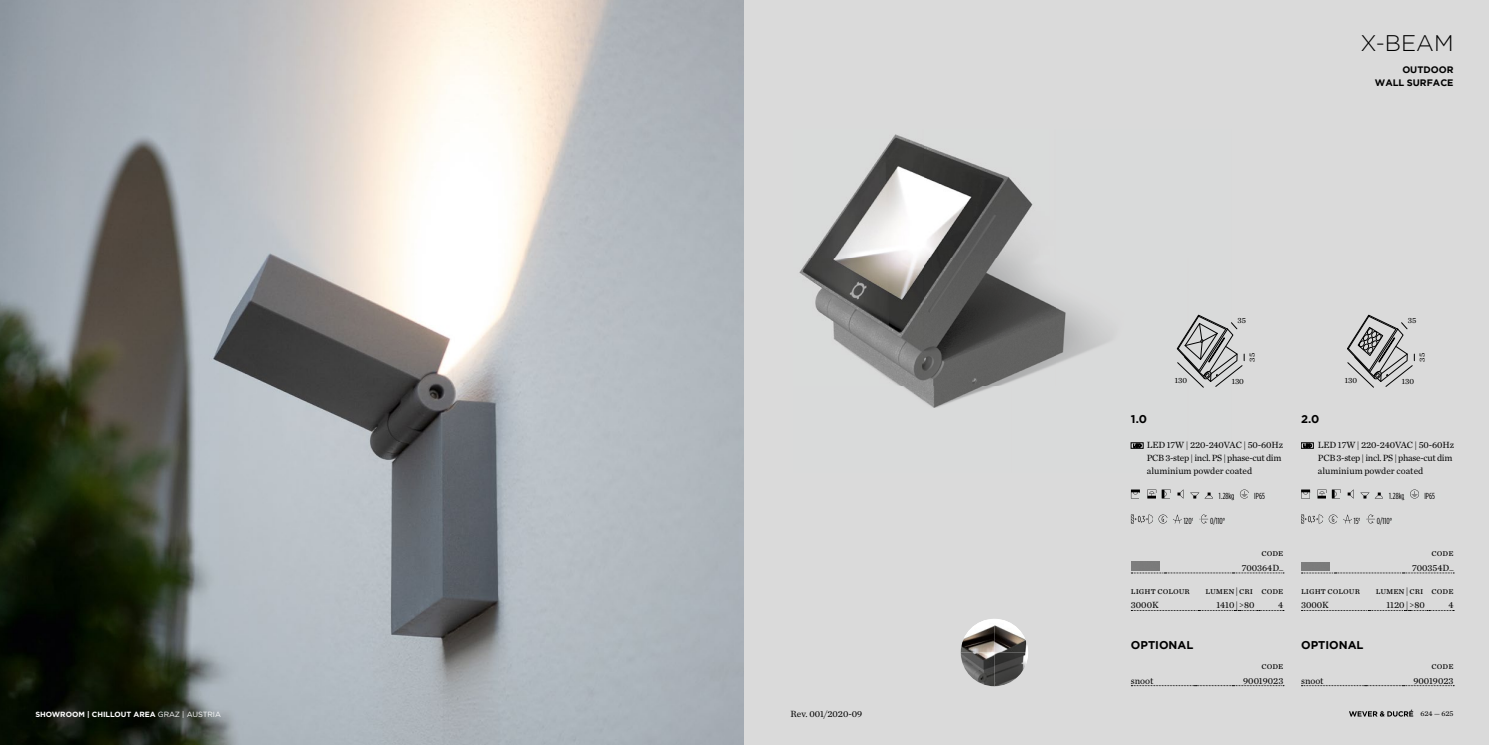
<style>
.page{position:relative;width:1489px;height:745px;background:#fff}
.page>*{position:absolute;margin:0;border:0;box-sizing:border-box;transform-origin:0 0}
.t1{font:300 22.5px "Gotham";color:#000}
.t2{font:700 11.25px "Gotham";color:#000}
.t3{font:9.38px/14.8px "Chronicle Text G1";color:#000;text-align:right}
.t4{font:9.38px "Chronicle Text G1";letter-spacing:-.03em;color:#000}
.t5{font:700 9.38px/12.5px "Gotham";color:#000;text-align:right}
.t6{font:8.75px "Gotham Condensed";color:#000}
.t7{font:8.12px "Chronicle Text G1";color:#000}
.t8{font:700 7.5px "Gotham HTF";letter-spacing:-.005em;color:#fff}
.t9{font:7.5px "Chronicle Text G1";color:#000}
.s1{font-weight:400}
</style>
<div class="page">
<img style="left:0;top:0;width:744px;height:744px">
<div style="left:744px;top:0;width:744px;height:744px;background:#dadada"></div>
<img style="left:799px;top:134px;width:405px;height:315px">
<img style="left:960px;top:619px;width:68px;height:66px">
<svg style="left:1176px;top:314px;width:68px;height:73px"></svg>
<svg style="left:1133px;top:444px;width:8px;height:2px"></svg>
<div style="left:1130px;top:442px;width:13px;height:6px;border:1px solid #000"></div>
<svg style="left:1130px;top:489px;width:83px;height:9px"></svg>
<svg style="left:1240px;top:489px;width:9px;height:9px"></svg>
<svg style="left:1130px;top:514px;width:52px;height:9px"></svg>
<svg style="left:1199px;top:514px;width:10px;height:9px"></svg>
<svg style="left:1347px;top:314px;width:67px;height:73px"></svg>
<svg style="left:1303px;top:444px;width:8px;height:2px"></svg>
<div style="left:1300px;top:442px;width:13px;height:6px;border:1px solid #000"></div>
<svg style="left:1301px;top:489px;width:82px;height:9px"></svg>
<svg style="left:1410px;top:489px;width:9px;height:9px"></svg>
<svg style="left:1301px;top:514px;width:51px;height:9px"></svg>
<svg style="left:1366px;top:514px;width:9px;height:9px"></svg>
<svg style="left:1131px;top:572px;width:152px;height:1px"></svg>
<svg style="left:1301px;top:572px;width:152px;height:1px"></svg>
<svg style="left:1349px;top:709px;width:63px;height:7px"></svg>
<p class="t8" style="left:35px;top:709px;width:187px">SHOWROOM | CHILLOUT AREA <span class="s1">GRAZ | AUSTRIA</span></p>
<h1 class="t1" style="left:1360px;top:29px;width:94px">X-BEAM</h1>
<p class="t5" style="left:1374px;top:63px;width:80px">OUTDOOR<br>WALL SURFACE</p>
<p class="t2" style="left:1130px;top:411px;width:17px">1.0</p>
<p class="t7" style="left:1237px;top:314px;width:10px">35</p>
<p class="t7" style="left:1245px;top:361px;width:10px;rotate:-90deg">35</p>
<p class="t7" style="left:1174px;top:374px;width:14px">130</p>
<p class="t7" style="left:1231px;top:375px;width:14px">130</p>
<p class="t2" style="left:1300px;top:411px;width:20px">2.0</p>
<p class="t7" style="left:1407px;top:314px;width:10px">35</p>
<p class="t7" style="left:1415px;top:361px;width:10px;rotate:-90deg">35</p>
<p class="t7" style="left:1344px;top:374px;width:14px">130</p>
<p class="t7" style="left:1401px;top:375px;width:14px">130</p>
<p class="t3" style="left:1146px;top:437px;width:138px">LED 17W | 220-240VAC | 50-60Hz</p>
<p class="t3" style="left:1317px;top:437px;width:138px">LED 17W | 220-240VAC | 50-60Hz</p>
<p class="t4" style="left:1146px;top:450px;width:136px">PCB 3-step | incl. PS | phase-cut dim</p>
<p class="t4" style="left:1317px;top:450px;width:136px">PCB 3-step | incl. PS | phase-cut dim</p>
<p class="t3" style="left:1146px;top:462px;width:107px">aluminium powder coated</p>
<p class="t3" style="left:1317px;top:462px;width:107px">aluminium powder coated</p>
<p class="t6" style="left:1218px;top:490px;width:17px">1.28kg</p>
<p class="t6" style="left:1254px;top:490px;width:12px">IP65</p>
<p class="t6" style="left:1183px;top:515px;width:12px">120°</p>
<p class="t6" style="left:1209px;top:515px;width:17px">0/110°</p>
<p class="t6" style="left:1388px;top:490px;width:17px">1.28kg</p>
<p class="t6" style="left:1424px;top:490px;width:12px">IP65</p>
<p class="t6" style="left:1353px;top:515px;width:9px">15°</p>
<p class="t6" style="left:1376px;top:515px;width:17px">0/110°</p>
<p class="t3" style="left:1241px;top:544px;width:43px">code<br>700364D_</p>
<p class="t3" style="left:1411px;top:544px;width:43px">code<br>700354D_</p>
<p class="t3" style="left:1130px;top:582px;width:60px">Light Colour</p>
<p class="t3" style="left:1205px;top:582px;width:79px">lumen | cri code</p>
<p class="t3" style="left:1130px;top:597px;width:29px">3000K</p>
<p class="t3" style="left:1216px;top:597px;width:40px">1410 | &gt;80</p>
<p class="t3" style="left:1278px;top:597px;width:7px">4</p>
<p class="t3" style="left:1300px;top:582px;width:60px">Light Colour</p>
<p class="t3" style="left:1375px;top:582px;width:79px">lumen | cri code</p>
<p class="t3" style="left:1300px;top:597px;width:29px">3000K</p>
<p class="t3" style="left:1386px;top:597px;width:40px">1120 | &gt;80</p>
<p class="t3" style="left:1448px;top:597px;width:7px">4</p>
<p class="t2" style="left:1130px;top:636px;width:64px">OPTIONAL</p>
<p class="t2" style="left:1300px;top:636px;width:64px">OPTIONAL</p>
<p class="t3" style="left:1261px;top:657px;width:23px">code</p>
<p class="t3" style="left:1431px;top:657px;width:23px">code</p>
<p class="t3" style="left:1130px;top:672px;width:24px">snoot</p>
<p class="t3" style="left:1243px;top:672px;width:42px">90019023</p>
<p class="t3" style="left:1300px;top:672px;width:24px">snoot</p>
<p class="t3" style="left:1413px;top:672px;width:42px">90019023</p>
<p class="t3" style="left:790px;top:706px;width:73px">Rev. 001/2020-09</p>
<p class="t9" style="left:1420px;top:707px;width:34px">624 — 625</p>
</div>
